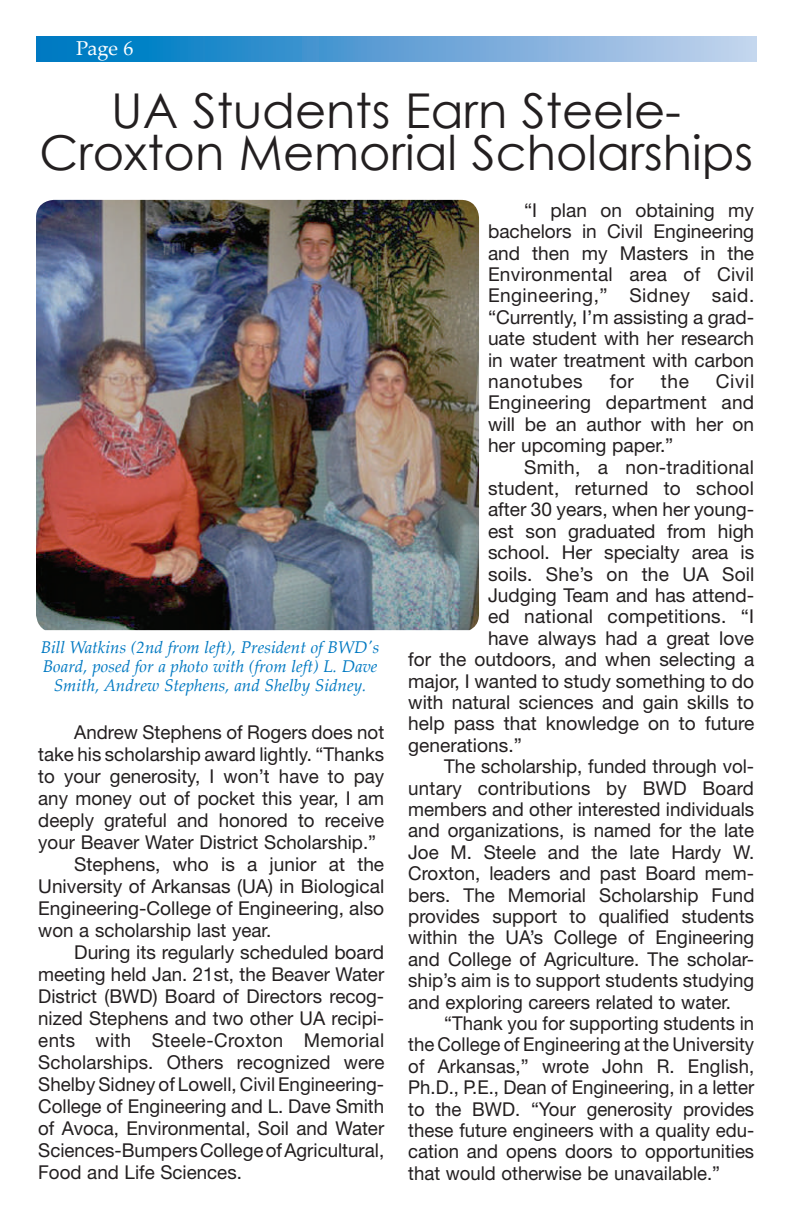
<style>
.page{position:relative;width:792px;height:1224px;background:#fff}
.page>*{position:absolute;margin:0;border:0;box-sizing:border-box;transform-origin:0 0}
.t1{font:48px/42px "Century Gothic";color:#231f20;text-align:center}
.t2{font:20px "Palatino Linotype";color:#fff}
.t3{font:19.2px/21.4px "Helvetica Neue";color:#231f20;text-align:justify}
.t4{font:19.2px "Helvetica Neue";letter-spacing:.02em;color:#231f20}
.t5{font:italic 17px/19px "Palatino Linotype";color:#0079c2;text-align:center}
</style>
<div class="page">
<div style="left:36px;top:36px;width:720px;height:26px;background:linear-gradient(to right,#0073bf,#c8d0ec)"></div>
<img style="left:36px;top:200px;width:443px;height:430px">
<p class="t2" style="left:76px;top:34px;width:59px">Page 6</p>
<h1 class="t1" style="left:39px;top:89px;width:715px">UA Students Earn Steele-<br>Croxton Memorial Scholarships</h1>
<p class="t5" style="left:41px;top:637px;width:340px">Bill Watkins (2nd from left), President of BWD's<br>Board, posed for a photo with (from left) L. Dave<br>Smith, Andrew Stephens, and Shelby Sidney.</p>
<p class="t3" style="left:74px;top:721px;width:311px">Andrew Stephens of Rogers does not</p>
<p class="t3" style="left:38px;top:743px;width:347px">take his scholarship award lightly. “Thanks</p>
<p class="t3" style="left:38px;top:765px;width:348px">to your generosity, I won’t have to pay</p>
<p class="t3" style="left:38px;top:787px;width:347px">any money out of pocket this year, I am</p>
<p class="t3" style="left:38px;top:809px;width:348px">deeply grateful and honored to receive</p>
<p class="t3" style="left:38px;top:831px;width:339px">your Beaver Water District Scholarship.”</p>
<p class="t3" style="left:74px;top:853px;width:311px">Stephens, who is a junior at the</p>
<p class="t3" style="left:38px;top:875px;width:348px">University of Arkansas (UA) in Biological</p>
<p class="t3" style="left:38px;top:897px;width:347px">Engineering-College of Engineering, also</p>
<p class="t3" style="left:38px;top:919px;width:234px">won a scholarship last year.</p>
<p class="t3" style="left:74px;top:941px;width:311px">During its regularly scheduled board</p>
<p class="t3" style="left:38px;top:963px;width:348px">meeting held Jan. 21st, the Beaver Water</p>
<p class="t3" style="left:38px;top:985px;width:348px">District (BWD) Board of Directors recog-</p>
<p class="t3" style="left:38px;top:1007px;width:348px">nized Stephens and two other UA recipi-</p>
<p class="t4" style="left:38px;top:1029px;width:347px">ents with Steele-Croxton Memorial</p>
<p class="t3" style="left:38px;top:1051px;width:348px">Scholarships. Others recognized were</p>
<p class="t3" style="left:38px;top:1073px;width:347px">Shelby Sidney of Lowell, Civil Engineering-</p>
<p class="t3" style="left:38px;top:1095px;width:348px">College of Engineering and L. Dave Smith</p>
<p class="t3" style="left:38px;top:1117px;width:348px">of Avoca, Environmental, Soil and Water</p>
<p class="t3" style="left:38px;top:1139px;width:348px">Sciences-Bumpers College of Agricultural,</p>
<p class="t3" style="left:38px;top:1161px;width:205px">Food and Life Sciences.</p>
<p class="t3" style="left:488px;top:199px;width:268px;text-indent:36px">“I plan on obtaining my bachelors in Civil Engineering and then my Masters in the Environmental area of Civil Engineering,” Sidney said. “Currently, I’m assisting a grad&shy;uate student with her research in water treatment with carbon nanotubes</p>
<p class="t3" style="left:488px;top:370px;width:268px;text-indent:228px">Civil Engineering department and will be an author with her on her upcoming paper.”</p>
<p class="t3" style="left:524px;top:456px;width:232px">Smith, a non-traditional</p>
<p class="t3" style="left:488px;top:477px;width:268px">student, returned to school</p>
<p class="t3" style="left:488px;top:499px;width:268px">after 30 years, when her young-</p>
<p class="t3" style="left:488px;top:520px;width:268px">est son graduated from high</p>
<p class="t3" style="left:488px;top:542px;width:268px">school. Her specialty area is</p>
<p class="t3" style="left:488px;top:563px;width:268px">soils. She’s on the UA Soil</p>
<p class="t3" style="left:488px;top:584px;width:268px">Judging Team and has attend-</p>
<p class="t3" style="left:488px;top:606px;width:268px">ed national competitions. “I</p>
<p class="t3" style="left:488px;top:627px;width:268px">have always had a great love</p>
<p class="t3" style="left:408px;top:649px;width:348px">for the outdoors, and when selecting a</p>
<p class="t3" style="left:408px;top:670px;width:347px">major, I wanted to study something to do</p>
<p class="t3" style="left:408px;top:691px;width:348px">with natural sciences and gain skills to</p>
<p class="t3" style="left:408px;top:713px;width:348px">help pass that knowledge on to future</p>
<p class="t3" style="left:408px;top:734px;width:115px">generations.”</p>
<p class="t3" style="left:444px;top:756px;width:311px">The scholarship, funded through vol-</p>
<p class="t3" style="left:408px;top:777px;width:347px">untary contributions by BWD Board</p>
<p class="t3" style="left:408px;top:798px;width:348px">members and other interested individuals</p>
<p class="t3" style="left:408px;top:820px;width:348px">and organizations, is named for the late</p>
<p class="t3" style="left:408px;top:841px;width:348px">Joe M. Steele and the late Hardy W.</p>
<p class="t3" style="left:408px;top:863px;width:347px">Croxton, leaders and past Board mem-</p>
<p class="t3" style="left:408px;top:884px;width:348px">bers. The Memorial Scholarship Fund</p>
<p class="t3" style="left:408px;top:905px;width:348px">provides support to qualified students</p>
<p class="t3" style="left:408px;top:927px;width:347px">within the UA’s College of Engineering</p>
<p class="t3" style="left:408px;top:948px;width:347px">and College of Agriculture. The scholar-</p>
<p class="t3" style="left:408px;top:970px;width:348px">ship’s aim is to support students studying</p>
<p class="t3" style="left:408px;top:991px;width:324px">and exploring careers related to water.</p>
<p class="t3" style="left:444px;top:1012px;width:311px">“Thank you for supporting students in</p>
<p class="t3" style="left:408px;top:1034px;width:347px">the College of Engineering at the University</p>
<p class="t3" style="left:408px;top:1055px;width:348px">of Arkansas,” wrote John R. English,</p>
<p class="t3" style="left:408px;top:1077px;width:348px">Ph.D., P.E., Dean of Engineering, in a letter</p>
<p class="t3" style="left:408px;top:1098px;width:347px">to the BWD. “Your generosity provides</p>
<p class="t3" style="left:408px;top:1119px;width:348px">these future engineers with a quality edu-</p>
<p class="t3" style="left:408px;top:1141px;width:347px">cation and opens doors to opportunities</p>
<p class="t3" style="left:408px;top:1162px;width:313px">that would otherwise be unavailable.”</p>
<p class="t3" style="left:610px;top:370px;width:26px">for</p>
<p class="t3" style="left:661px;top:370px;width:30px">the</p>
</div>
